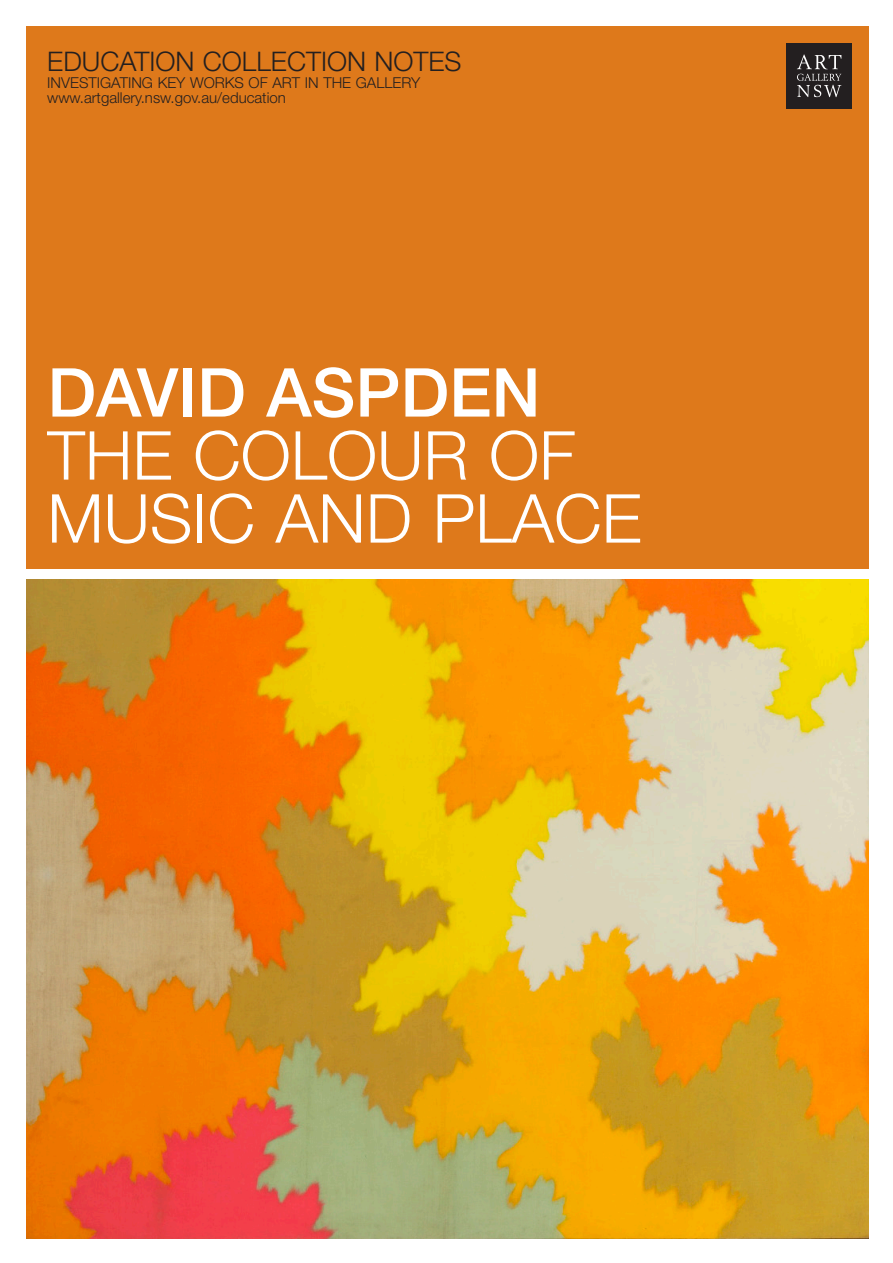
<style>
.page{position:relative;width:893px;height:1263px;background:#fff}
.page>*{position:absolute;margin:0;border:0;box-sizing:border-box;transform-origin:0 0}
.pic_caption{font:300 67.5px/63px "Helvetica Neue";color:#fff}
.pic_caption-2{font:500 67.5px "Helvetica Neue";color:#fff}
.t1{font:300 27px "Helvetica Neue";color:#231f20}
.t2{font:300 15px "Helvetica Neue";color:#231f20}
</style>
<div class="page">
<div style="left:26px;top:26px;width:842px;height:542px;background:#de791b"></div>
<img style="left:26px;top:579px;width:842px;height:659px">
<div style="left:786px;top:43px;width:65px;height:65px;background:#231f20"></div>
<svg style="left:797px;top:54px;width:45px;height:43px"></svg>
<p class="t1" style="left:47px;top:44px;width:415px">EDUCATION COLLECTION NOTES</p>
<p class="t2" style="left:47px;top:74px;width:374px">INVESTIGATING KEY WORKS OF ART IN THE GALLERY</p>
<p class="t2" style="left:47px;top:89px;width:240px">www.artgallery.nsw.gov.au/education</p>
<p class="pic_caption-2" style="left:47px;top:352px;width:494px">DAVID ASPDEN</p>
<p class="pic_caption" style="left:47px;top:422px;width:595px">THE COLOUR OF<br>MUSIC AND PLACE</p>
</div>
